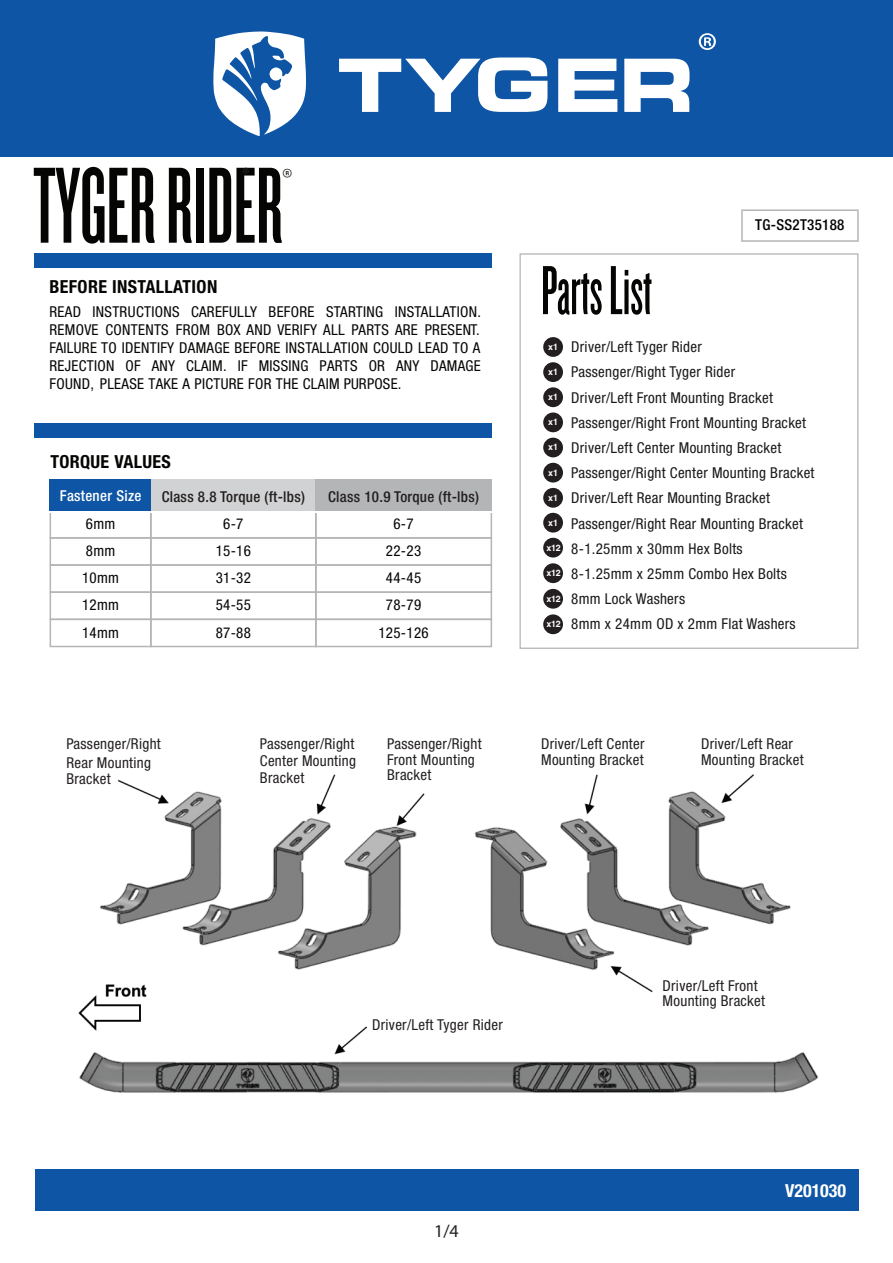
<style>
.page{position:relative;width:893px;height:1263px;background:#fff}
.page>*{position:absolute;margin:0;border:0;box-sizing:border-box;transform-origin:0 0}
.t1{font:112.5px "Knockout HTF46 Flyweight";color:#050504}
.t2{font:72.15px "Knockout HTF46 Flyweight";color:#050604}
.t3{font:19.2px "Knockout HTF46 Flyweight";color:#050504}
.t4{font:700 condensed 18px "Helvetica Neue LT Std";letter-spacing:.02em;color:#050504}
.t5{font:700 condensed 18px "Helvetica Neue LT Std";color:#fff}
.t6{font:18px "Myriad Pro";color:#231f20}
.t7{font:condensed 15px/25.2px "Helvetica Neue LT Std";letter-spacing:.02em;color:#191919}
.t8{font:condensed 15px/27.2px "Helvetica Neue LT Std";letter-spacing:.02em;color:#050504;text-align:center}
.t9{font:condensed 15px/15.1px "Helvetica Neue LT Std";letter-spacing:.02em;color:#231f20}
.t10{font:500 condensed 15px "Helvetica Neue LT Std";letter-spacing:.02em;color:#231f20}
.t11{font:500 condensed 15px "Helvetica Neue LT Std";letter-spacing:.02em;color:#040503}
.t12{font:500 condensed 15px "Helvetica Neue LT Std";letter-spacing:.02em;color:#fff}
.t13{font:700 8.85px "Helvetica LT Std";color:#fff}
</style>
<div class="page">
<div style="left:35px;top:1169px;width:823px;height:41px;background:#0e55a5"></div>
<div style="left:0;top:0;width:893px;height:157px;background:#0e55a5"></div>
<svg style="left:339px;top:58px;width:208px;height:54px"></svg>
<svg style="left:558px;top:59px;width:59px;height:53px"></svg>
<svg style="left:624px;top:59px;width:65px;height:53px"></svg>
<svg style="left:213px;top:31px;width:93px;height:105px"></svg>
<svg style="left:699px;top:33px;width:17px;height:17px"></svg>
<div style="left:519px;top:253px;width:339px;height:396px;border:1px solid #b4b5b7"></div>
<div style="left:741px;top:209px;width:118px;height:33px;border:2px solid #b4b5b7"></div>
<div style="left:35px;top:254px;width:457px;height:14px;background:#0e55a5"></div>
<div style="left:35px;top:423px;width:457px;height:14px;background:#0e55a5"></div>
<div style="left:543px;top:337px;width:20px;height:20px;background:#231f20;border-radius:50%"></div>
<div style="left:543px;top:362px;width:20px;height:20px;background:#231f20;border-radius:50%"></div>
<div style="left:543px;top:387px;width:20px;height:20px;background:#231f20;border-radius:50%"></div>
<div style="left:543px;top:412px;width:20px;height:20px;background:#231f20;border-radius:50%"></div>
<div style="left:543px;top:438px;width:20px;height:19px;background:#231f20;border-radius:50%"></div>
<div style="left:543px;top:463px;width:20px;height:19px;background:#231f20;border-radius:50%"></div>
<div style="left:543px;top:488px;width:20px;height:20px;background:#231f20;border-radius:50%"></div>
<div style="left:543px;top:513px;width:20px;height:20px;background:#231f20;border-radius:50%"></div>
<div style="left:543px;top:538px;width:20px;height:19px;background:#231f20;border-radius:50%"></div>
<div style="left:543px;top:563px;width:20px;height:20px;background:#231f20;border-radius:50%"></div>
<div style="left:543px;top:589px;width:20px;height:20px;background:#231f20;border-radius:50%"></div>
<div style="left:543px;top:614px;width:20px;height:20px;background:#231f20;border-radius:50%"></div>
<div style="left:50px;top:537px;width:102px;height:29px;border:2px solid #b4b5b7"></div>
<div style="left:50px;top:564px;width:102px;height:29px;border:2px solid #b4b5b7"></div>
<div style="left:50px;top:591px;width:102px;height:29px;border:2px solid #b4b5b7"></div>
<div style="left:150px;top:510px;width:167px;height:29px;border:2px solid #b4b5b7"></div>
<div style="left:150px;top:537px;width:167px;height:29px;border:2px solid #b4b5b7"></div>
<div style="left:150px;top:564px;width:167px;height:29px;border:2px solid #b4b5b7"></div>
<div style="left:150px;top:591px;width:167px;height:29px;border:2px solid #b4b5b7"></div>
<div style="left:315px;top:510px;width:177px;height:29px;border:2px solid #b4b5b7"></div>
<div style="left:315px;top:537px;width:177px;height:29px;border:2px solid #b4b5b7"></div>
<div style="left:315px;top:564px;width:177px;height:29px;border:2px solid #b4b5b7"></div>
<div style="left:315px;top:591px;width:177px;height:29px;border:2px solid #b4b5b7"></div>
<div style="left:50px;top:619px;width:102px;height:28px;border:2px solid #b4b5b7"></div>
<div style="left:150px;top:619px;width:167px;height:28px;border:2px solid #b4b5b7"></div>
<div style="left:315px;top:619px;width:177px;height:28px;border:2px solid #b4b5b7"></div>
<div style="left:151px;top:478px;width:165px;height:33px;background:#d1d2d3"></div>
<div style="left:316px;top:478px;width:176px;height:33px;background:#b4b5b7"></div>
<div style="left:50px;top:478px;width:101px;height:33px;background:#0e55a5"></div>
<hr style="left:47px;top:511px;width:448px;height:2px;background:#fff">
<img style="left:78px;top:774px;width:741px;height:319px">
<h1 class="t1" style="left:33px;top:151px;width:251px">TYGER RIDER</h1>
<p class="t6" style="left:242px;top:163px;width:9px">®</p>
<p class="t3" style="left:283px;top:163px;width:11px">®</p>
<p class="t4" style="left:50px;top:275px;width:169px">BEFORE INSTALLATION</p>
<p class="t8" style="left:50px;top:302px;width:433px;line-height:18px;text-align:justify">READ INSTRUCTIONS CAREFULLY BEFORE STARTING INSTALLATION.<br>REMOVE CONTENTS FROM BOX AND VERIFY ALL PARTS ARE PRESENT.<br>FAILURE TO IDENTIFY DAMAGE BEFORE INSTALLATION COULD LEAD TO A REJECTION OF ANY CLAIM. IF MISSING PARTS OR ANY DAMAGE FOUND, PLEASE TAKE A PICTURE FOR THE CLAIM PURPOSE.</p>
<p class="t4" style="left:50px;top:450px;width:122px">TORQUE VALUES</p>
<p class="t12" style="left:60px;top:487px;width:83px">Fastener Size</p>
<p class="t10" style="left:162px;top:488px;width:145px">Class 8.8 Torque (ft-lbs)</p>
<p class="t10" style="left:328px;top:488px;width:152px">Class 10.9 Torque (ft-lbs)</p>
<p class="t8" style="left:82px;top:510px;width:38px;text-align:left">6mm<br>8mm<br>10mm<br>12mm</p>
<p class="t8" style="left:216px;top:510px;width:37px">6-7<br>15-16<br>31-32<br>54-55</p>
<p class="t8" style="left:386px;top:510px;width:37px">6-7<br>22-23<br>44-45<br>78-79</p>
<p class="t8" style="left:82px;top:619px;width:38px">14mm</p>
<p class="t8" style="left:216px;top:619px;width:37px">87-88</p>
<p class="t8" style="left:378px;top:619px;width:52px">125-126</p>
<h2 class="t2" style="left:541px;top:255px;width:112px">Parts List</h2>
<p class="t11" style="left:755px;top:216px;width:91px">TG-SS2T35188</p>
<p class="t13" style="left:548px;top:341px;width:11px">x1</p>
<p class="t13" style="left:548px;top:366px;width:11px">x1</p>
<p class="t13" style="left:548px;top:392px;width:11px">x1</p>
<p class="t13" style="left:548px;top:417px;width:11px">x1</p>
<p class="t13" style="left:548px;top:442px;width:11px">x1</p>
<p class="t13" style="left:548px;top:467px;width:11px">x1</p>
<p class="t13" style="left:548px;top:492px;width:11px">x1</p>
<p class="t13" style="left:548px;top:517px;width:11px">x1</p>
<p class="t13" style="left:546px;top:542px;width:16px">x12</p>
<p class="t13" style="left:546px;top:568px;width:16px">x12</p>
<p class="t13" style="left:546px;top:593px;width:16px">x12</p>
<p class="t13" style="left:546px;top:619px;width:16px">x12</p>
<p class="t7" style="left:571px;top:334px;width:245px">Driver/Left Tyger Rider<br>Passenger/Right Tyger Rider<br>Driver/Left Front Mounting Bracket<br>Passenger/Right Front Mounting Bracket<br>Driver/Left Center Mounting Bracket<br>Passenger/Right Center Mounting Bracket<br>Driver/Left Rear Mounting Bracket<br>Passenger/Right Rear Mounting Bracket<br>8-1.25mm x 30mm Hex Bolts<br>8-1.25mm x 25mm Combo Hex Bolts<br>8mm Lock Washers<br>8mm x 24mm OD x 2mm Flat Washers</p>
<p class="t9" style="left:66px;top:735px;width:96px;line-height:18.1px">Passenger/Right<br>Rear Mounting</p>
<p class="t9" style="left:66px;top:771px;width:46px">Bracket</p>
<p class="t9" style="left:260px;top:736px;width:98px;line-height:16.6px;text-align:justify">Passenger/Right Center Mounting Bracket</p>
<p class="t9" style="left:387px;top:736px;width:96px">Passenger/Right<br>Front Mounting<br>Bracket</p>
<p class="t9" style="left:541px;top:736px;width:105px">Driver/Left Center<br>Mounting Bracket</p>
<p class="t9" style="left:701px;top:736px;width:104px">Driver/Left Rear<br>Mounting Bracket</p>
<p class="t9" style="left:372px;top:1017px;width:132px">Driver/Left Tyger Rider</p>
<p class="t6" style="left:434px;top:1220px;width:26px">1/4</p>
<p class="t9" style="left:663px;top:978px;width:104px">Driver/Left Front<br>Mounting Bracket</p>
<p class="t5" style="left:785px;top:1179px;width:63px">V201030</p>
</div>
